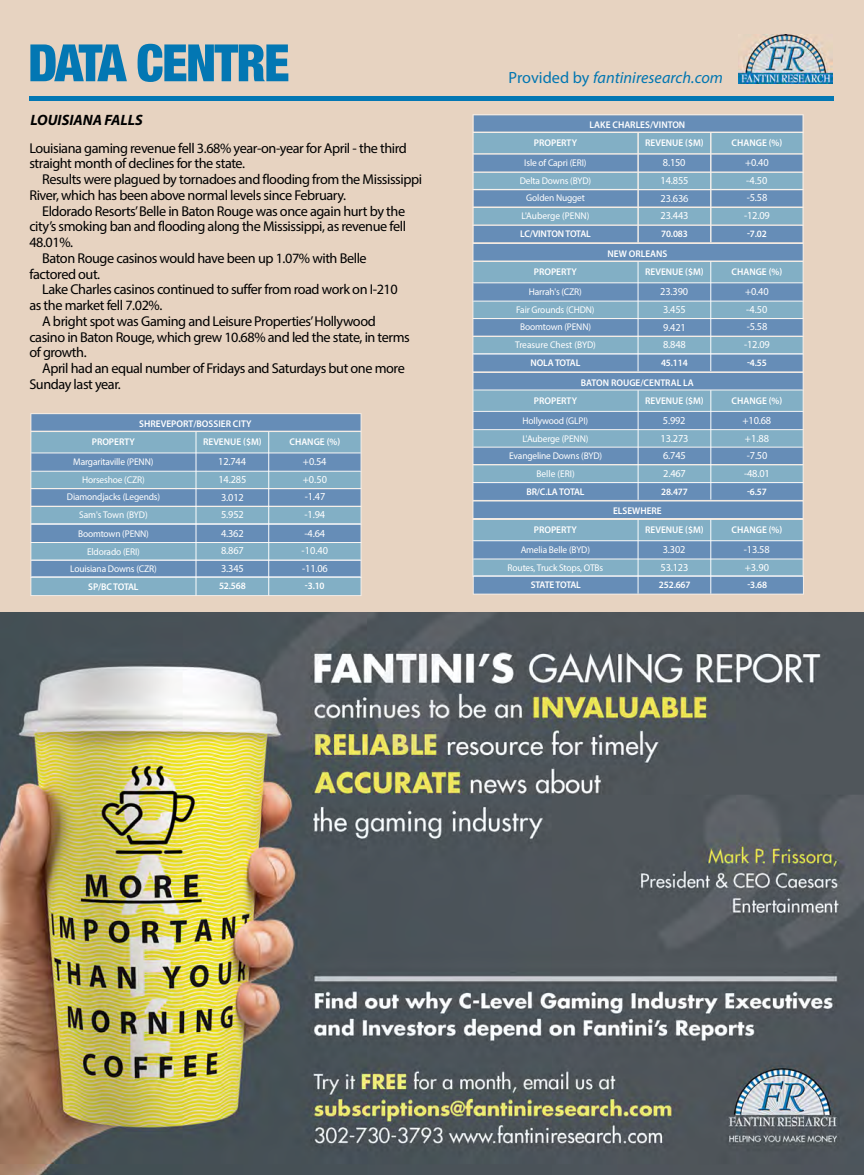
<style>
.page{position:relative;width:864px;height:1175px;background:#fff}
.page>*{position:absolute;margin:0;border:0;box-sizing:border-box;transform-origin:0 0}
.t1{font:italic 16.2px "Myriad Pro";color:#0176b1}
.t2{font:italic 700 15px "Myriad Pro";color:#000}
.t3{font:14.25px/15.8px "Myriad Pro";letter-spacing:-.03em;color:#000}
.t4{font:10.65px "Myriad Pro";letter-spacing:-.015em;color:#fff}
.t5{font:9.75px/18.5px "Myriad Pro";letter-spacing:-.015em;color:#fff}
.t6{font:600 9.75px "Myriad Pro";color:#fff}
.t7{font:600 9.75px "Myriad Pro";letter-spacing:-.03em;color:#fff}
.t8{font:600 9.75px "Myriad Pro";letter-spacing:-.04em;color:#fff}
.s1{font-style:normal}
</style>
<div class="page">
<div style="left:0;top:0;width:864px;height:1174px;background:#e7d3c1"></div>
<svg style="left:30px;top:44px;width:258px;height:38px"></svg>
<img style="left:739px;top:35px;width:94px;height:48px">
<div style="left:29px;top:96px;width:805px;height:5px;background:#0377b3"></div>
<svg style="left:30px;top:413px;width:332px;height:183px;background:#7da4c1"></svg>
<hr style="left:268px;top:432px;width:1px;height:163px;background:#fff">
<hr style="left:196px;top:432px;width:1px;height:163px;background:#fff">
<svg style="left:472px;top:114px;width:332px;height:480px;background:#7da2c0"></svg>
<img style="left:0;top:612px;width:864px;height:562px">
<p class="t1" style="left:509px;top:68px;width:216px"><span class="s1">Provided by</span> fantiniresearch.com</p>
<p class="t2" style="left:31px;top:110px;width:114px">LOUISIANA FALLS</p>
<p class="t6" style="left:590px;top:118px;width:97px">LAKE CHARLES/VINTON</p>
<p class="t3" style="left:29px;top:140px;width:379px">Louisiana gaming revenue fell 3.68% year-on-year for April - the third straight month of declines for the state.</p>
<p class="t3" style="left:29px;top:171px;width:394px;text-indent:13px">Results were plagued by tornadoes and flooding from the Mississippi<br>River, which has been above normal levels since February.</p>
<p class="t3" style="left:42px;top:203px;width:365px">Eldorado Resorts’ Belle in Baton Rouge was once again hurt by the</p>
<p class="t3" style="left:29px;top:218px;width:378px">city’s smoking ban and flooding along the Mississippi, as revenue fell</p>
<p class="t3" style="left:29px;top:234px;width:45px">48.01%.</p>
<p class="t3" style="left:42px;top:250px;width:326px">Baton Rouge casinos would have been up 1.07% with Belle</p>
<p class="t3" style="left:29px;top:266px;width:72px">factored out.</p>
<p class="t3" style="left:42px;top:281px;width:357px">Lake Charles casinos continued to suffer from road work on I-210</p>
<p class="t3" style="left:29px;top:297px;width:135px">as the market fell 7.02%.</p>
<p class="t3" style="left:42px;top:313px;width:335px">A bright spot was Gaming and Leisure Properties’ Hollywood</p>
<p class="t3" style="left:29px;top:329px;width:382px">casino in Baton Rouge, which grew 10.68% and led the state, in terms</p>
<p class="t3" style="left:29px;top:344px;width:59px">of growth.</p>
<p class="t3" style="left:42px;top:360px;width:364px">April had an equal number of Fridays and Saturdays but one more</p>
<p class="t3" style="left:29px;top:376px;width:93px">Sunday last year.</p>
<p class="t6" style="left:534px;top:137px;width:45px">PROPERTY</p>
<p class="t6" style="left:645px;top:137px;width:60px">REVENUE ($M)</p>
<p class="t6" style="left:732px;top:137px;width:52px">CHANGE (%)</p>
<p class="t5" style="left:524px;top:154px;width:64px">Isle of Capri (ERI)</p>
<p class="t4" style="left:663px;top:156px;width:24px">8.150</p>
<p class="t4" style="left:745px;top:156px;width:25px">+0.40</p>
<p class="t5" style="left:520px;top:171px;width:73px">Delta Downs (BYD)</p>
<p class="t4" style="left:661px;top:174px;width:29px">14.855</p>
<p class="t4" style="left:746px;top:174px;width:23px">-4.50</p>
<p class="t5" style="left:526px;top:189px;width:60px">Golden Nugget</p>
<p class="t4" style="left:661px;top:191px;width:29px">23.636</p>
<p class="t4" style="left:747px;top:191px;width:22px">-5.58</p>
<p class="t5" style="left:522px;top:207px;width:69px">L'Auberge (PENN)</p>
<p class="t4" style="left:661px;top:209px;width:29px">23.443</p>
<p class="t4" style="left:744px;top:209px;width:27px">-12.09</p>
<p class="t7" style="left:520px;top:228px;width:72px">LC/VINTON TOTAL</p>
<p class="t6" style="left:661px;top:228px;width:28px">70.083</p>
<p class="t6" style="left:747px;top:228px;width:21px">-7.02</p>
<p class="t6" style="left:607px;top:247px;width:62px">NEW ORLEANS</p>
<p class="t6" style="left:534px;top:266px;width:45px">PROPERTY</p>
<p class="t6" style="left:645px;top:266px;width:60px">REVENUE ($M)</p>
<p class="t6" style="left:732px;top:266px;width:52px">CHANGE (%)</p>
<p class="t5" style="left:529px;top:282px;width:55px">Harrah's (CZR)</p>
<p class="t4" style="left:660px;top:285px;width:29px">23.390</p>
<p class="t4" style="left:745px;top:285px;width:25px">+0.40</p>
<p class="t5" style="left:516px;top:300px;width:80px">Fair Grounds (CHDN)</p>
<p class="t4" style="left:663px;top:303px;width:24px">3.455</p>
<p class="t4" style="left:746px;top:303px;width:23px">-4.50</p>
<p class="t5" style="left:520px;top:317px;width:72px">Boomtown (PENN)</p>
<p class="t4" style="left:663px;top:320px;width:24px">9.421</p>
<p class="t4" style="left:747px;top:320px;width:22px">-5.58</p>
<p class="t5" style="left:515px;top:336px;width:82px">Treasure Chest (BYD)</p>
<p class="t4" style="left:663px;top:338px;width:24px">8.848</p>
<p class="t4" style="left:744px;top:338px;width:27px">-12.09</p>
<p class="t6" style="left:531px;top:356px;width:51px">NOLA TOTAL</p>
<p class="t6" style="left:661px;top:356px;width:28px">45.114</p>
<p class="t6" style="left:747px;top:356px;width:21px">-4.55</p>
<p class="t6" style="left:581px;top:376px;width:115px">BATON ROUGE/CENTRAL LA</p>
<p class="t6" style="left:534px;top:394px;width:45px">PROPERTY</p>
<p class="t6" style="left:645px;top:394px;width:60px">REVENUE ($M)</p>
<p class="t6" style="left:732px;top:394px;width:52px">CHANGE (%)</p>
<p class="t6" style="left:139px;top:417px;width:114px">SHREVEPORT/BOSSIER CITY</p>
<p class="t5" style="left:523px;top:411px;width:67px">Hollywood (GLPI)</p>
<p class="t4" style="left:663px;top:413px;width:24px">5.992</p>
<p class="t4" style="left:743px;top:413px;width:30px">+10.68</p>
<p class="t6" style="left:92px;top:436px;width:45px">PROPERTY</p>
<p class="t6" style="left:203px;top:436px;width:60px">REVENUE ($M)</p>
<p class="t6" style="left:289px;top:436px;width:52px">CHANGE (%)</p>
<p class="t5" style="left:523px;top:429px;width:67px">L'Auberge (PENN)</p>
<p class="t4" style="left:661px;top:431px;width:29px">13.273</p>
<p class="t4" style="left:745px;top:431px;width:26px">+1.88</p>
<p class="t5" style="left:73px;top:453px;width:82px">Margaritaville (PENN)</p>
<p class="t4" style="left:218px;top:455px;width:29px">12.744</p>
<p class="t4" style="left:303px;top:455px;width:25px">+0.54</p>
<p class="t5" style="left:509px;top:446px;width:94px">Evangeline Downs (BYD)</p>
<p class="t4" style="left:663px;top:449px;width:24px">6.745</p>
<p class="t4" style="left:747px;top:448px;width:22px">-7.50</p>
<p class="t5" style="left:82px;top:470px;width:64px">Horseshoe (CZR)</p>
<p class="t4" style="left:218px;top:473px;width:29px">14.285</p>
<p class="t4" style="left:303px;top:473px;width:26px">+0.50</p>
<p class="t5" style="left:536px;top:464px;width:40px">Belle (ERI)</p>
<p class="t4" style="left:663px;top:466px;width:24px">2.467</p>
<p class="t4" style="left:744px;top:467px;width:27px">-48.01</p>
<p class="t5" style="left:67px;top:488px;width:95px">Diamondjacks (Legends)</p>
<p class="t4" style="left:221px;top:490px;width:24px">3.012</p>
<p class="t4" style="left:305px;top:490px;width:22px">-1.47</p>
<p class="t7" style="left:526px;top:485px;width:60px">BR/C.LA TOTAL</p>
<p class="t6" style="left:661px;top:485px;width:28px">28.477</p>
<p class="t6" style="left:747px;top:485px;width:21px">-6.57</p>
<p class="t5" style="left:78px;top:506px;width:72px">Sam's Town (BYD)<br>Boomtown (PENN)</p>
<p class="t4" style="left:221px;top:508px;width:24px">5.952</p>
<p class="t4" style="left:305px;top:508px;width:22px">-1.94</p>
<p class="t4" style="left:221px;top:526px;width:24px">4.362</p>
<p class="t4" style="left:305px;top:526px;width:22px">-4.64</p>
<p class="t6" style="left:613px;top:504px;width:50px">ELSEWHERE</p>
<p class="t6" style="left:534px;top:524px;width:45px">PROPERTY</p>
<p class="t6" style="left:645px;top:524px;width:60px">REVENUE ($M)</p>
<p class="t6" style="left:732px;top:524px;width:52px">CHANGE (%)</p>
<p class="t4" style="left:221px;top:544px;width:24px">8.867</p>
<p class="t4" style="left:302px;top:544px;width:28px">-10.40</p>
<p class="t5" style="left:87px;top:542px;width:54px">Eldorado (ERI)</p>
<p class="t7" style="left:88px;top:580px;width:52px">SP/BC TOTAL</p>
<p class="t6" style="left:219px;top:579px;width:28px">52.568</p>
<p class="t6" style="left:305px;top:579px;width:21px">-3.10</p>
<p class="t4" style="left:221px;top:562px;width:24px">3.345</p>
<p class="t4" style="left:302px;top:561px;width:27px">-11.06</p>
<p class="t5" style="left:70px;top:559px;width:88px">Louisiana Downs (CZR)</p>
<p class="t5" style="left:521px;top:540px;width:71px">Amelia Belle (BYD)</p>
<p class="t5" style="left:508px;top:558px;width:97px">Routes, Truck Stops, OTBs</p>
<p class="t4" style="left:663px;top:543px;width:24px">3.302</p>
<p class="t4" style="left:744px;top:543px;width:27px">-13.58</p>
<p class="t4" style="left:661px;top:560px;width:29px">53.123</p>
<p class="t4" style="left:745px;top:561px;width:26px">+3.90</p>
<p class="t8" style="left:531px;top:579px;width:52px">STATE TOTAL</p>
<p class="t6" style="left:659px;top:579px;width:33px">252.667</p>
<p class="t6" style="left:747px;top:579px;width:21px">-3.68</p>
</div>
